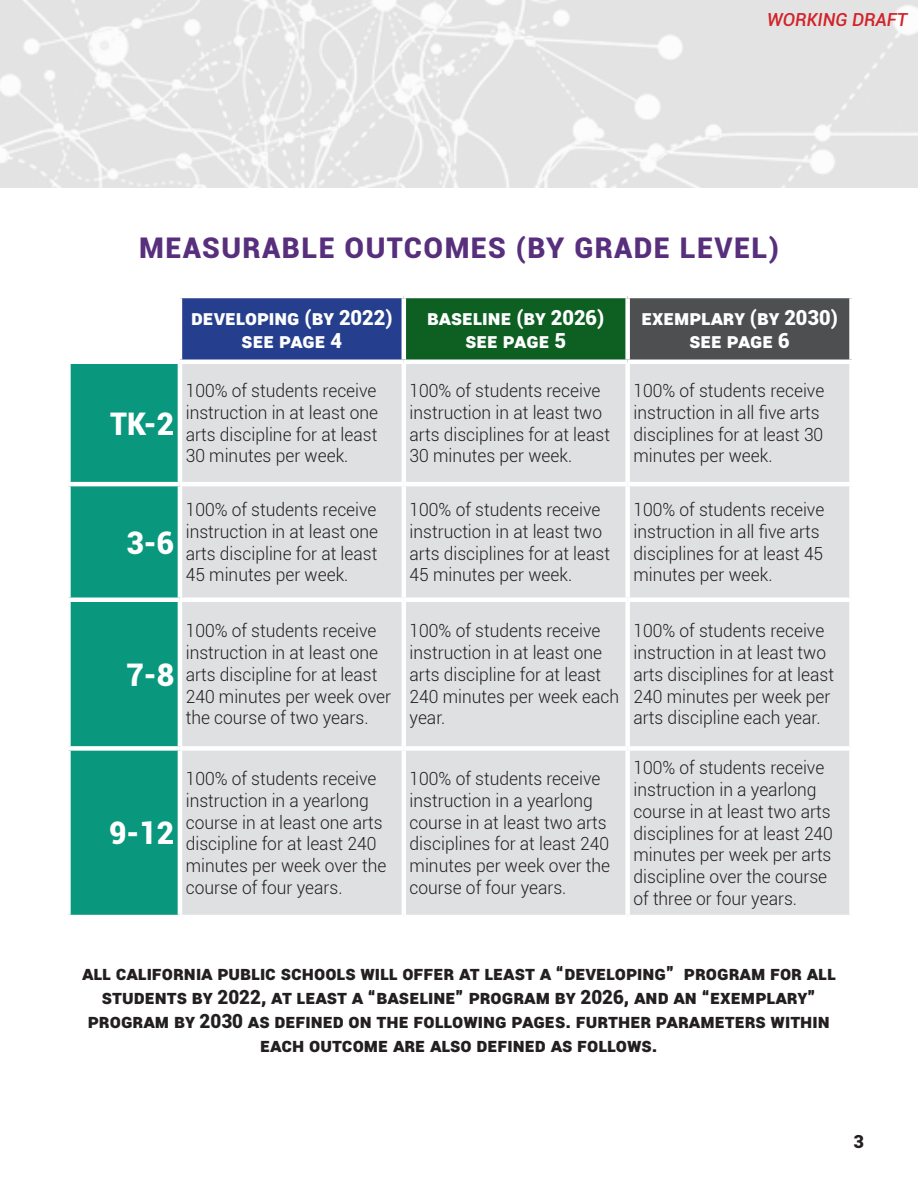
<style>
.page{position:relative;width:918px;height:1188px;background:#fff}
.page>*{position:absolute;margin:0;border:0;box-sizing:border-box;transform-origin:0 0}
.t1{font:900 31.2px "Roboto";color:#fff;scale:.96 1}
.t2{font:900 28.5px "Roboto";letter-spacing:.05em;color:#572f7d}
.t3{font:900 20.85px/22.5px "Roboto";color:#fff;text-align:center;scale:.96 1}
.t4{font:900 19.5px/24px "Roboto";color:#231f20;text-align:center;scale:.96 1}
.t5{font:300 18.15px/21.8px "Roboto";color:#231f20;scale:.96 1}
.t6{font:italic 500 18px "Roboto";color:#d1232a}
.t7{font:900 18px "Roboto";color:#231f20}
</style>
<div class="page">
<img style="left:0;top:0;width:918px;height:187px">
<div style="left:180px;top:296px;width:224px;height:66px;background:#253f8e"></div>
<div style="left:404px;top:296px;width:224px;height:66px;background:#0d5f22"></div>
<div style="left:628px;top:296px;width:224px;height:66px;background:#4e4f50"></div>
<div style="left:71px;top:364px;width:107px;height:551px;background:#09987e"></div>
<div style="left:182px;top:364px;width:667px;height:551px;background:#dfe0e2"></div>
<hr style="left:402px;top:364px;width:4px;height:118px;background:#fff">
<div style="left:625px;top:364px;width:5px;height:118px;background:#fff"></div>
<hr style="left:180px;top:482px;width:224px;height:4px;background:#fff">
<hr style="left:404px;top:482px;width:224px;height:4px;background:#fff">
<hr style="left:402px;top:486px;width:4px;height:112px;background:#fff">
<hr style="left:628px;top:482px;width:226px;height:4px;background:#fff">
<div style="left:625px;top:486px;width:5px;height:112px;background:#fff"></div>
<hr style="left:180px;top:598px;width:224px;height:4px;background:#fff">
<hr style="left:404px;top:598px;width:224px;height:4px;background:#fff">
<hr style="left:402px;top:602px;width:4px;height:144px;background:#fff">
<hr style="left:628px;top:598px;width:226px;height:4px;background:#fff">
<div style="left:625px;top:602px;width:5px;height:144px;background:#fff"></div>
<div style="left:180px;top:746px;width:224px;height:5px;background:#fff"></div>
<div style="left:404px;top:746px;width:224px;height:5px;background:#fff"></div>
<hr style="left:402px;top:751px;width:4px;height:164px;background:#fff">
<div style="left:628px;top:746px;width:226px;height:5px;background:#fff"></div>
<div style="left:625px;top:751px;width:5px;height:164px;background:#fff"></div>
<hr style="left:66px;top:482px;width:114px;height:4px;background:#fff">
<hr style="left:66px;top:598px;width:114px;height:4px;background:#fff">
<div style="left:66px;top:746px;width:114px;height:5px;background:#fff"></div>
<hr style="left:178px;top:294px;width:226px;height:4px;background:#fff">
<hr style="left:178px;top:298px;width:4px;height:62px;background:#fff">
<hr style="left:404px;top:294px;width:224px;height:4px;background:#fff">
<hr style="left:402px;top:298px;width:4px;height:62px;background:#fff">
<hr style="left:628px;top:294px;width:226px;height:4px;background:#fff">
<div style="left:625px;top:298px;width:5px;height:62px;background:#fff"></div>
<div style="left:849px;top:298px;width:5px;height:62px;background:#fff"></div>
<hr style="left:180px;top:360px;width:224px;height:4px;background:#fff">
<hr style="left:404px;top:360px;width:224px;height:4px;background:#fff">
<hr style="left:628px;top:360px;width:226px;height:4px;background:#fff">
<p class="t6" style="left:767px;top:7px;width:142px">WORKING DRAFT</p>
<p class="t2" style="left:139px;top:228px;width:641px">MEASURABLE OUTCOMES (BY GRADE LEVEL)</p>
<p class="t3" style="left:191px;top:306px;width:211px">Developing (by 2022)</p>
<p class="t3" style="left:242px;top:328px;width:106px">See Page 4</p>
<p class="t3" style="left:427px;top:306px;width:186px">Baseline (by 2026)<br>See Page 5</p>
<p class="t3" style="left:641px;top:306px;width:206px">Exemplary (by 2030)<br>See Page 6</p>
<p class="t1" style="left:110px;top:401px;width:68px">TK-2</p>
<p class="t5" style="left:186px;top:379px;width:202px;text-align:justify">100% of students receive instruction in at least one arts discipline for at least 30 minutes per week.</p>
<p class="t5" style="left:410px;top:379px;width:210px">100% of students receive instruction in at least two arts disciplines for at least<br>30 minutes per week.</p>
<p class="t5" style="left:633px;top:379px;width:200px">100% of students receive instruction in all five arts disciplines for at least 30 minutes per week.</p>
<p class="t1" style="left:126px;top:520px;width:51px">3-6</p>
<p class="t5" style="left:186px;top:498px;width:202px;text-align:justify">100% of students receive instruction in at least one arts discipline for at least 45 minutes per week.</p>
<p class="t5" style="left:410px;top:498px;width:210px">100% of students receive instruction in at least two arts disciplines for at least<br>45 minutes per week.</p>
<p class="t5" style="left:633px;top:498px;width:200px">100% of students receive instruction in all five arts disciplines for at least 45 minutes per week.</p>
<p class="t1" style="left:126px;top:653px;width:51px">7-8</p>
<p class="t5" style="left:186px;top:620px;width:215px">100% of students receive instruction in at least one arts discipline for at least<br>240 minutes per week over the course of two years.</p>
<p class="t5" style="left:410px;top:620px;width:220px">100% of students receive instruction in at least one arts discipline for at least<br>240 minutes per week each year.</p>
<p class="t5" style="left:633px;top:620px;width:210px">100% of students receive instruction in at least two arts disciplines for at least<br>240 minutes per week per arts discipline each year.</p>
<p class="t1" style="left:109px;top:811px;width:69px">9-12</p>
<p class="t5" style="left:186px;top:767px;width:211px">100% of students receive instruction in a yearlong course in at least one arts discipline for at least 240 minutes per week over the course of four years.</p>
<p class="t5" style="left:410px;top:767px;width:211px">100% of students receive instruction in a yearlong course in at least two arts disciplines for at least 240 minutes per week over the course of four years.</p>
<p class="t5" style="left:633px;top:757px;width:209px">100% of students receive instruction in a yearlong course in at least two arts disciplines for at least 240 minutes per week per arts discipline over the course of three or four years.</p>
<p class="t4" style="left:82px;top:960px;width:787px">All California public schools will offer at least a “Developing” program for all students by 2022, at least a “Baseline” program by 2026, and an “Exemplary” program by 2030 as defined on the following pages. Further parameters within each outcome are also defined as follows.</p>
<p class="t7" style="left:854px;top:1128px;width:12px">3</p>
</div>
